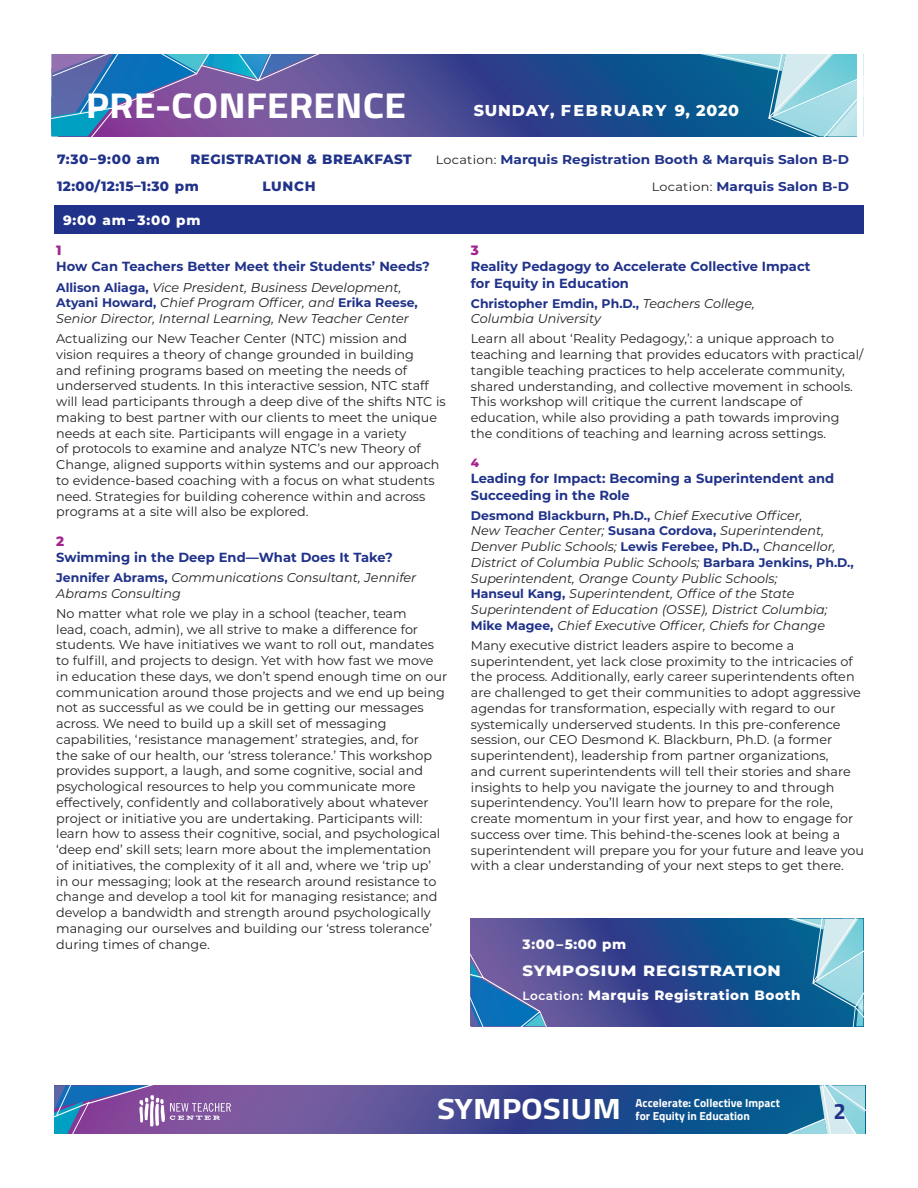
<style>
.page{position:relative;width:918px;height:1188px;background:#fff}
.page>*{position:absolute;margin:0;border:0;box-sizing:border-box;transform-origin:0 0}
.theme_light_side{font:700 36px "Titillium";color:#fff;scale:1.1 1}
.t1{font:700 29.4px "Titillium";color:#fff;scale:1.13 1}
.t2{font:700 22.35px "Titillium";color:#203289}
.theme_light_side-2{font:800 15.75px "Montserrat";letter-spacing:.05em;color:#fff}
.t3{font:800 15px "Montserrat";letter-spacing:.04em;color:#fff;scale:1.1 1}
.t4{font:800 13.5px "Montserrat";letter-spacing:.04em;color:#fff}
.t5{font:800 13.5px "Montserrat";letter-spacing:.03em;color:#203289}
.Workshop_title{font:800 13.5px "Montserrat";color:#a2238e}
.Workshop_title-2{font:700 13.2px/16px "Montserrat";color:#203289}
.session_text{font:12.75px/15.8px "Montserrat";color:#231f20}
.SessB_Presenter_Ital{font:italic 12.75px/15.8px "Montserrat";color:#231f20}
.t6{font:700 12.75px "Montserrat";color:#203289;scale:1.07 1}
.SessB_Presenter_Ital-2{font:700 12.45px "Montserrat";color:#203289}
.Workshop_title-3{font:800 12px "Montserrat";color:#a2238e}
.t7{font:700 11.7px "Titillium";color:#fff}
.s1{font-weight:400;font-size:12px;color:#231f20}
.s2{font-weight:700;font-style:normal;font-size:12.45px;color:#203289}
.s3{font-weight:400;font-style:italic;font-size:12.75px;color:#231f20}
.s4{font-weight:600;font-size:12px}
</style>
<div class="page">
<svg style="left:416px;top:1085px;width:222px;height:49px;background:#35448e"></svg>
<svg style="left:638px;top:1085px;width:227px;height:49px;background:#2e73a1"></svg>
<svg style="left:54px;top:1085px;width:362px;height:49px;background:#745fa3"></svg>
<svg style="left:414px;top:54px;width:262px;height:82px;background:#27478d"></svg>
<svg style="left:676px;top:54px;width:181px;height:82px;background:#5198b7"></svg>
<svg style="left:51px;top:54px;width:363px;height:82px;background:#5e63a6"></svg>
<div style="left:54px;top:206px;width:809px;height:28px;background:#203289"></div>
<svg style="left:558px;top:919px;width:181px;height:107px;background:#2f468d"></svg>
<svg style="left:739px;top:919px;width:124px;height:107px;background:#367fa7"></svg>
<svg style="left:471px;top:919px;width:87px;height:107px;background:#5262a5"></svg>
<p class="theme_light_side" style="left:86px;top:78px;width:293px">PRE-CONFERENCE</p>
<p class="theme_light_side-2" style="left:474px;top:98px;width:267px">SUNDAY, FEBRUARY 9, 2020</p>
<p class="t5" style="left:57px;top:149px;width:104px">7:30–9:00 am</p>
<p class="t5" style="left:191px;top:149px;width:223px">REGISTRATION &amp; BREAKFAST</p>
<p class="t6" style="left:436px;top:150px;width:388px"><span class="s1">Location:</span> Marquis Registration Booth &amp; Marquis Salon B-D</p>
<p class="t5" style="left:57px;top:176px;width:143px">12:00/12:15–1:30 pm</p>
<p class="t5" style="left:262px;top:176px;width:55px">LUNCH</p>
<p class="t6" style="left:652px;top:177px;width:186px"><span class="s1">Location:</span> Marquis Salon B-D</p>
<p class="t4" style="left:63px;top:210px;width:139px">9:00 am – 3:00 pm</p>
<p class="Workshop_title" style="left:56px;top:241px;width:7px">1</p>
<p class="Workshop_title-2" style="left:56px;top:258px;width:375px">How Can Teachers Better Meet their Students’ Needs?</p>
<p class="SessB_Presenter_Ital" style="left:56px;top:279px;width:347px"><span class="s2">Allison Aliaga,</span> Vice President, Business Development,</p>
<p class="SessB_Presenter_Ital-2" style="left:56px;top:294px;width:363px">Atyani Howard, <span class="s3">Chief Program Officer, and</span> Erika Reese,</p>
<p class="SessB_Presenter_Ital" style="left:56px;top:310px;width:354px">Senior Director, Internal Learning, New Teacher Center</p>
<p class="session_text" style="left:56px;top:330px;width:391px">Actualizing our New Teacher Center (NTC) mission and vision requires a theory of change grounded in building<br>and refining programs based on meeting the needs of underserved students. In this interactive session, NTC staff will lead participants through a deep dive of the shifts NTC is making to best partner with our clients to meet the unique needs at each site. Participants will engage in a variety<br>of protocols to examine and analyze NTC’s new Theory of Change, aligned supports within systems and our approach to evidence-based coaching with a focus on what students need. Strategies for building coherence within and across programs at a site will also be explored.</p>
<p class="Workshop_title" style="left:56px;top:531px;width:10px">2</p>
<p class="Workshop_title-2" style="left:56px;top:549px;width:338px">Swimming in the Deep End—What Does It Take?</p>
<p class="SessB_Presenter_Ital" style="left:56px;top:569px;width:362px"><span class="s2">Jennifer Abrams,</span> Communications Consultant, Jennifer<br>Abrams Consulting</p>
<p class="session_text" style="left:56px;top:605px;width:393px">No matter what role we play in a school (teacher, team<br>lead, coach, admin), we all strive to make a difference for students. We have initiatives we want to roll out, mandates to fulfill, and projects to design. Yet with how fast we move in education these days, we don’t spend enough time on our communication around those projects and we end up being not as successful as we could be in getting our messages across. We need to build up a skill set of messaging capabilities, ‘resistance management’ strategies, and, for<br>the sake of our health, our ‘stress tolerance.’ This workshop provides support, a laugh, and some cognitive, social and psychological resources to help you communicate more effectively, confidently and collaboratively about whatever project or initiative you are undertaking. Participants will: learn how to assess their cognitive, social, and psychological ‘deep end’ skill sets; learn more about the implementation<br>of initiatives, the complexity of it all and, where we ‘trip up’<br>in our messaging; look at the research around resistance to change and develop a tool kit for managing resistance; and develop a bandwidth and strength around psychologically managing our ourselves and building our ‘stress tolerance’ during times of change.</p>
<p class="Workshop_title" style="left:471px;top:241px;width:10px">3</p>
<p class="Workshop_title-2" style="left:471px;top:258px;width:341px">Reality Pedagogy to Accelerate Collective Impact for Equity in Education</p>
<p class="SessB_Presenter_Ital-2" style="left:471px;top:294px;width:285px">Christopher Emdin, Ph.D., <span class="s3">Teachers College,</span></p>
<p class="SessB_Presenter_Ital" style="left:471px;top:310px;width:132px">Columbia University</p>
<p class="session_text" style="left:471px;top:331px;width:394px">Learn all about ‘Reality Pedagogy,’: a unique approach to teaching and learning that provides educators with practical/ tangible teaching practices to help accelerate community, shared understanding, and collective movement in schools.<br>This workshop will critique the current landscape of education, while also providing a path towards improving the conditions of teaching and learning across settings.</p>
<p class="Workshop_title-3" style="left:471px;top:454px;width:10px">4</p>
<p class="Workshop_title-2" style="left:471px;top:470px;width:365px">Leading for Impact: Becoming a Superintendent and<br>Succeeding in the Role</p>
<p class="SessB_Presenter_Ital-2" style="left:471px;top:506px;width:333px">Desmond Blackburn, Ph.D., <span class="s3">Chief Executive Officer,</span></p>
<p class="SessB_Presenter_Ital" style="left:471px;top:523px;width:384px">New Teacher Center; <span class="s2">Susana Cordova,</span> Superintendent, Denver Public Schools; <span class="s2">Lewis Ferebee, Ph.D.,</span> Chancellor, District of Columbia Public Schools; <span class="s2">Barbara Jenkins, Ph.D., </span>Superintendent, Orange County Public Schools;<br><span class="s2">Hanseul Kang,</span> Superintendent, Office of the State Superintendent of Education (OSSE), District Columbia; <span class="s2">Mike Magee,</span> Chief Executive Officer, Chiefs for Change</p>
<p class="session_text" style="left:471px;top:637px;width:395px">Many executive district leaders aspire to become a superintendent, yet lack close proximity to the intricacies of the process. Additionally, early career superintendents often are challenged to get their communities to adopt aggressive agendas for transformation, especially with regard to our systemically underserved students. In this pre-conference session, our CEO Desmond K. Blackburn, Ph.D. (a former superintendent), leadership from partner organizations,<br>and current superintendents will tell their stories and share insights to help you navigate the journey to and through superintendency. You’ll learn how to prepare for the role, create momentum in your first year, and how to engage for success over time. This behind-the-scenes look at being a superintendent will prepare you for your future and leave you with a clear understanding of your next steps to get there.</p>
<p class="t4" style="left:523px;top:934px;width:105px">3:00–5:00 pm</p>
<p class="t3" style="left:523px;top:960px;width:236px">SYMPOSIUM REGISTRATION</p>
<p class="t4" style="left:523px;top:986px;width:279px"><span class="s4">Location:</span> Marquis Registration Booth</p>
<h2 class="t1" style="left:437px;top:1087px;width:164px">SYMPOSIUM</h2>
<p class="t7" style="left:636px;top:1094px;width:146px">Accelerate: Collective Impact</p>
<p class="t7" style="left:636px;top:1107px;width:116px">for Equity in Education</p>
<h3 class="t2" style="left:834px;top:1094px;width:14px">2</h3>
</div>
